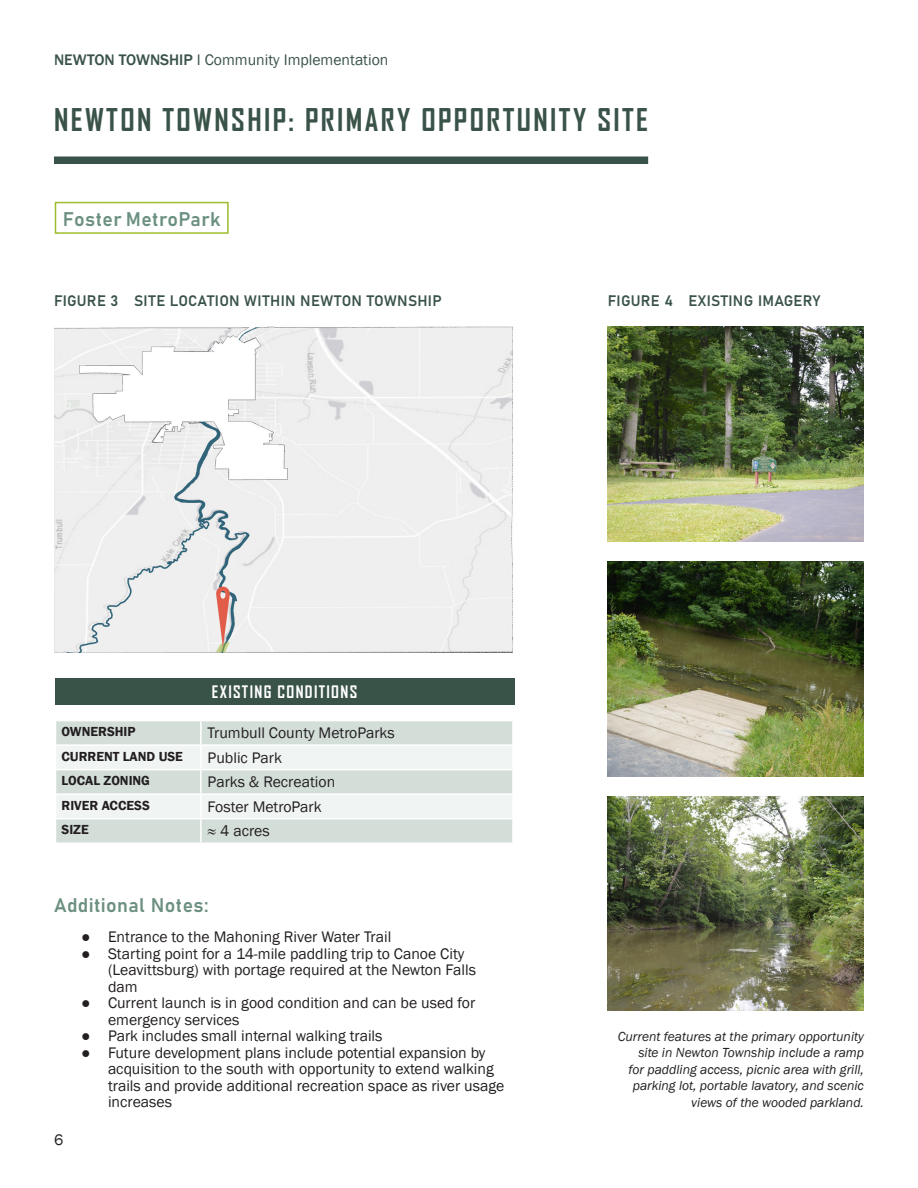
<style>
.page{position:relative;width:918px;height:1188px;background:#fff}
.page>*{position:absolute;margin:0;border:0;box-sizing:border-box;transform-origin:0 0}
.Heading{font:700 30px "Agency FB";letter-spacing:.08em;color:#3a5349}
.Subheading{font:19.5px "Bahnschrift";letter-spacing:.02em;color:#6c9080}
.Table_Header{font:700 16.5px "Agency FB";letter-spacing:.08em;color:#fff}
.Table_text{font:15.75px/16.5px "Franklin Gothic";color:#231f20}
.t1{font:15.75px "Franklin Gothic";color:#3a5349}
.t2{font:15px "Bahnschrift";letter-spacing:.02em;color:#3a5349}
.Captions{font:italic 13.5px/16.5px "Franklin Gothic";color:#231f20;text-align:right}
.Table_text-2{font:600 13.5px "Franklin Gothic";color:#231f20}
.s1{font-weight:500}
</style>
<div class="page">
<div style="left:55px;top:202px;width:174px;height:32px;border:2px solid #9ebd2e"></div>
<img style="left:608px;top:327px;width:256px;height:214px">
<img style="left:608px;top:561px;width:256px;height:215px">
<img style="left:608px;top:796px;width:256px;height:215px">
<div style="left:54px;top:157px;width:594px;height:7px;background:#395349"></div>
<svg style="left:56px;top:721px;width:457px;height:121px"></svg>
<hr style="left:201px;top:818px;width:313px;height:1px;background:#fff">
<hr style="left:200px;top:819px;width:2px;height:23px;background:#fff">
<hr style="left:512px;top:819px;width:2px;height:23px;background:#fff">
<hr style="left:55px;top:744px;width:146px;height:2px;background:#fff">
<hr style="left:201px;top:744px;width:313px;height:2px;background:#fff">
<div style="left:55px;top:678px;width:459px;height:26px;background:#3a5349"></div>
<img style="left:54px;top:327px;width:459px;height:325px">
<svg style="left:216px;top:587px;width:14px;height:65px"></svg>
<p class="t1" style="left:54px;top:50px;width:336px"><span class="s1">NEWTON TOWNSHIP</span> I Community Implementation</p>
<p class="Heading" style="left:54px;top:101px;width:596px">NEWTON TOWNSHIP: PRIMARY OPPORTUNITY SITE</p>
<p class="Subheading" style="left:63px;top:204px;width:159px">Foster MetroPark</p>
<p class="t2" style="left:54px;top:290px;width:389px">Figure 3 SITE LOCATI ON WITHI N NEWTON TOWNSHI P</p>
<p class="t2" style="left:608px;top:290px;width:214px">Figure 4 EXISTI NG I MAGERY</p>
<p class="Table_Header" style="left:212px;top:681px;width:147px">EXISTING CONDITIONS</p>
<p class="Table_text-2" style="left:62px;top:723px;width:76px">OWNERSHIP</p>
<p class="Table_text" style="left:208px;top:725px;width:189px">Trumbull County MetroParks</p>
<p class="Table_text-2" style="left:62px;top:748px;width:123px">CURRENT LAND USE</p>
<p class="Table_text" style="left:208px;top:750px;width:76px">Public Park</p>
<p class="Table_text-2" style="left:62px;top:772px;width:90px">LOCAL ZONING</p>
<p class="Table_text" style="left:208px;top:774px;width:129px">Parks &amp; Recreation</p>
<p class="Table_text-2" style="left:62px;top:797px;width:90px">RIVER ACCESS</p>
<p class="Table_text" style="left:208px;top:799px;width:115px">Foster MetroPark</p>
<p class="Table_text-2" style="left:62px;top:821px;width:29px">SIZE</p>
<p class="Table_text" style="left:208px;top:823px;width:64px">≈ 4 acres</p>
<p class="Subheading" style="left:54px;top:890px;width:156px">Additional Notes:</p>
<p class="Table_text" style="left:81px;top:929px;width:312px">● Entrance to the Mahoning River Water Trail</p>
<p class="Table_text" style="left:108px;top:945px;width:370px;text-indent:-27px">● Starting point for a 14-mile paddling trip to Canoe City (Leavittsburg) with portage required at the Newton Falls dam</p>
<p class="Table_text" style="left:108px;top:995px;width:369px;text-indent:-27px">● Current launch is in good condition and can be used for emergency services</p>
<p class="Table_text" style="left:81px;top:1028px;width:303px">● Park includes small internal walking trails</p>
<p class="Table_text" style="left:108px;top:1044px;width:398px;text-indent:-27px">● Future development plans include potential expansion by acquisition to the south with opportunity to extend walking trails and provide additional recreation space as river usage increases</p>
<p class="Table_text" style="left:54px;top:1132px;width:11px">6</p>
<p class="Captions" style="left:618px;top:1028px;width:248px">Current features at the primary opportunity site in Newton Township include a ramp<br>for paddling access, picnic area with grill, parking lot, portable lavatory, and scenic views of the wooded parkland.</p>
</div>
